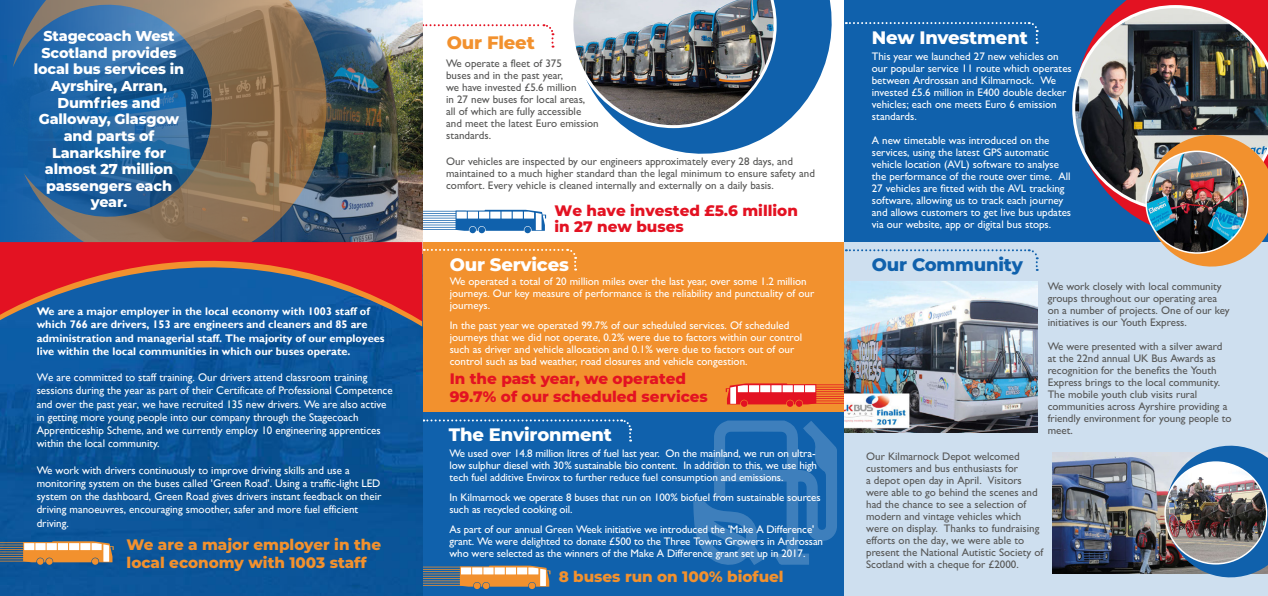
<style>
.page{position:relative;width:1268px;height:596px;background:#fff}
.page>*{position:absolute;margin:0;border:0;box-sizing:border-box;transform-origin:0 0}
.t1{font:800 18px "Montserrat";letter-spacing:-.01em;color:#fff}
.t2{font:800 18px "Montserrat";letter-spacing:-.01em;color:#1061ac}
.t3{font:800 18px "Montserrat";letter-spacing:-.01em;color:#f2912e}
.t4{font:800 15.2px/15.7px "Montserrat";color:#e31222}
.t5{font:800 15.2px/18.2px "Montserrat";color:#f2912e}
.t6{font:800 14.3px/16.6px "Montserrat";letter-spacing:-.01em;color:#fff;text-align:center}
.t7{font:500 11px/12px "Gill Sans MT Pro";color:#fff}
.t8{font:500 11px/12px "Gill Sans MT Pro";color:#575756}
.t9{font:11px/13.2px "Gill Sans";color:#fff}
.t10{font:700 11px/13.2px "Gill Sans";color:#fff}
.s1{font-family:"Gill Sans";font-weight:400}
</style>
<div class="page">
<div style="left:422px;top:411px;width:422px;height:184px;background:#1061ac"></div>
<div style="left:422px;top:242px;width:422px;height:169px;background:#f2912e"></div>
<hr style="left:806px;top:386px;width:92px;height:1px;background:#e31222">
<hr style="left:806px;top:384px;width:92px;height:1px;background:#e31222">
<hr style="left:806px;top:388px;width:92px;height:1px;background:#e31222">
<hr style="left:806px;top:391px;width:92px;height:1px;background:#e31222">
<hr style="left:806px;top:393px;width:92px;height:1px;background:#e31222">
<hr style="left:806px;top:395px;width:92px;height:1px;background:#e31222">
<hr style="left:806px;top:398px;width:92px;height:1px;background:#e31222">
<hr style="left:806px;top:400px;width:92px;height:1px;background:#e31222">
<hr style="left:806px;top:402px;width:92px;height:1px;background:#e31222">
<svg style="left:725px;top:383px;width:91px;height:23px;background:#ec6561"></svg>
<hr style="left:373px;top:213px;width:93px;height:1px;background:#1061ac">
<hr style="left:373px;top:211px;width:93px;height:1px;background:#1061ac">
<hr style="left:373px;top:215px;width:93px;height:1px;background:#1061ac">
<hr style="left:373px;top:217px;width:93px;height:1px;background:#1061ac">
<hr style="left:373px;top:220px;width:93px;height:1px;background:#1061ac">
<hr style="left:373px;top:222px;width:93px;height:1px;background:#1061ac">
<hr style="left:373px;top:224px;width:93px;height:1px;background:#1061ac">
<hr style="left:373px;top:227px;width:93px;height:1px;background:#1061ac">
<hr style="left:373px;top:229px;width:93px;height:1px;background:#1061ac">
<svg style="left:455px;top:210px;width:91px;height:23px"></svg>
<div style="left:844px;top:0;width:423px;height:242px;background:#1061ac"></div>
<svg style="left:626px;top:0;width:206px;height:154px;fill:#1061ac"></svg>
<img style="left:573px;top:0;width:203px;height:128px">
<svg style="left:422px;top:23px;width:132px;height:25px"></svg>
<svg style="left:424px;top:248px;width:153px;height:22px"></svg>
<svg style="left:423px;top:419px;width:209px;height:22px"></svg>
<svg style="left:693px;top:420px;width:144px;height:145px"></svg>
<hr style="left:377px;top:568px;width:93px;height:1px;background:#f2912e">
<hr style="left:377px;top:566px;width:93px;height:1px;background:#f2912e">
<hr style="left:377px;top:570px;width:93px;height:1px;background:#f2912e">
<hr style="left:377px;top:573px;width:93px;height:1px;background:#f2912e">
<hr style="left:377px;top:575px;width:93px;height:1px;background:#f2912e">
<hr style="left:377px;top:577px;width:93px;height:1px;background:#f2912e">
<hr style="left:377px;top:580px;width:93px;height:1px;background:#f2912e">
<hr style="left:377px;top:582px;width:93px;height:1px;background:#f2912e">
<hr style="left:377px;top:584px;width:93px;height:1px;background:#f2912e">
<svg style="left:460px;top:565px;width:90px;height:23px;background:#d9aa79"></svg>
<img style="left:0;top:326px;width:422px;height:269px">
<img style="left:0;top:0;width:422px;height:186px">
<svg style="left:13px;top:0;width:314px;height:186px;background:#526b7f"></svg>
<svg style="left:0;top:321px;width:422px;height:5px;background:#105ba2"></svg>
<svg style="left:0;top:186px;width:422px;height:135px;background:#744f67"></svg>
<svg style="left:845px;top:22px;width:193px;height:22px"></svg>
<svg style="left:1121px;top:0;width:146px;height:224px"></svg>
<img style="left:1072px;top:5px;width:195px;height:206px">
<div style="left:844px;top:242px;width:423px;height:353px;background:#cedfef"></div>
<hr style="left:0;top:542px;width:33px;height:1px;background:#f2912e">
<hr style="left:0;top:544px;width:33px;height:1px;background:#f2912e">
<hr style="left:0;top:546px;width:33px;height:1px;background:#f2912e">
<hr style="left:0;top:548px;width:33px;height:1px;background:#f2912e">
<hr style="left:0;top:551px;width:33px;height:1px;background:#f2912e">
<hr style="left:0;top:553px;width:33px;height:1px;background:#f2912e">
<hr style="left:0;top:555px;width:33px;height:1px;background:#f2912e">
<hr style="left:0;top:558px;width:33px;height:1px;background:#f2912e">
<hr style="left:0;top:560px;width:33px;height:1px;background:#f2912e">
<svg style="left:23px;top:541px;width:91px;height:23px"></svg>
<svg style="left:845px;top:249px;width:193px;height:22px"></svg>
<img style="left:844px;top:282px;width:193px;height:150px">
<img style="left:1052px;top:452px;width:115px;height:121px">
<svg style="left:1167px;top:445px;width:100px;height:133px"></svg>
<img style="left:1164px;top:461px;width:102px;height:102px;border-radius:51px">
<div style="left:1164px;top:461px;width:103px;height:103px;border:2px solid #fff;border-radius:50%"></div>
<svg style="left:1148px;top:125px;width:119px;height:142px"></svg>
<img style="left:1145px;top:151px;width:102px;height:102px;border-radius:51px">
<div style="left:1145px;top:150px;width:103px;height:103px;border:2px solid #fff;border-radius:50%"></div>
<h3 class="t6" style="left:34px;top:27px;width:152px">Stagecoach West<br>Scotland provides local bus services in<br>Ayrshire, Arran,<br>Dumfries and<br>Galloway, Glasgow and parts of<br>Lanarkshire for almost 27 million passengers each year.</h3>
<p class="t10" style="left:37px;top:305px;width:349px">We are a major employer in the local economy with 1003 staff of which 766 are drivers, 153 are engineers and cleaners and 85 are administration and managerial staff. The majority of our employees live within the local communities in which our buses operate.</p>
<p class="t9" style="left:37px;top:371px;width:357px">We are committed to staff training. Our drivers attend classroom training sessions during the year as part of their Certificate of Professional Competence and over the past year, we have recruited 135 new drivers. We are also active in getting more young people into our company through the Stagecoach Apprenticeship Scheme, and we currently employ 10 engineering apprentices within the local community.</p>
<p class="t9" style="left:37px;top:463px;width:346px">We work with drivers continuously to improve driving skills and use a monitoring system on the buses called 'Green Road'. Using a traffic-light LED system on the dashboard, Green Road gives drivers instant feedback on their driving manoeuvres, encouraging smoother, safer and more fuel efficient driving.</p>
<h2 class="t5" style="left:127px;top:533px;width:256px">We are a major employer in the local economy with 1003 staff</h2>
<h1 class="t3" style="left:447px;top:30px;width:89px">Our Fleet</h1>
<p class="t8" style="left:446px;top:57px;width:154px">We operate a fleet of 375<br>buses and in the past year,<br>we have invested £5.6 million<br>in 27 new buses for local areas,<br>all of which are fully accessible and meet the latest Euro emission standards.</p>
<p class="t8" style="left:446px;top:155px;width:370px">Our vehicles are inspected by our engineers approximately every 28 days, and maintained to a much higher standard than the legal minimum to ensure safety and comfort. Every vehicle is cleaned internally and externally on a daily basis.</p>
<h2 class="t4" style="left:554px;top:201px;width:245px">We have invested £5.6 million in 27 new buses</h2>
<h1 class="t1" style="left:449px;top:251px;width:121px">Our Services</h1>
<p class="t7" style="left:449px;top:274px;width:366px">We operated a total of 20 million miles over the last year, over some 1.2 million journeys. Our key measure of performance is the reliability and punctuality of our journeys.</p>
<p class="t7" style="left:449px;top:319px;width:354px">In the past year we operated 99.7% of our scheduled services<span class="s1">. O</span>f scheduled journeys that we did not operate, 0.2% <span class="s1">were</span> due to factors within our control such as driver and vehicle allocation and 0.1% <span class="s1">were</span> due to factors out of our control such as bad weather, road closures and vehicle congestion.</p>
<h2 class="t4" style="left:449px;top:368px;width:259px;line-height:18.2px">In the past year, we operated<br>99.7% of our scheduled services</h2>
<h1 class="t1" style="left:449px;top:421px;width:165px">The Environment</h1>
<p class="t7" style="left:449px;top:446px;width:369px">We used over 14.8 million litres of fuel last year. On the mainland, we run on ultra&shy;low sulphur diesel with 30% sustainable bio content. In addition <span class="s1">to this,</span> we use high tech fuel additive Envirox to further reduce fuel consumption and emissions.</p>
<p class="t7" style="left:449px;top:490px;width:372px">In Kilmarnock we operate 8 buses that run on 100% biofuel from sustainable sources such as recycled cooking oil.</p>
<p class="t7" style="left:449px;top:522px;width:375px">As part of our annual Green Week initiative we introduced <span class="s1">the '</span>Make A Difference<span class="s1">' g</span>rant. We were delighted to donate £500 to the Three Towns Growers in Ardrossan who were selected as the winners of the Make A Difference grant set up in 2017.</p>
<h2 class="t5" style="left:558px;top:566px;width:226px">8 buses run on 100% biofuel</h2>
<h1 class="t1" style="left:871px;top:24px;width:157px">New Investment</h1>
<p class="t7" style="left:871px;top:50px;width:201px">This year we launched 27 new vehicles on our popular service 11 route which operates between Ardrossan and Kilmarnock. We invested £5.6 million in E400 double decker vehicles; each one meets Euro 6 emission standards.</p>
<p class="t7" style="left:871px;top:134px;width:201px">A new timetable was introduced on the services, using the latest GPS automatic vehicle location (AVL) software to analyse the performance of the route over time. All 27 vehicles are fitted with the AVL tracking software, allowing us to track each journey and allows customers to get live bus updates via our website, app or digital bus stops.</p>
<h1 class="t2" style="left:871px;top:251px;width:152px">Our Community</h1>
<p class="t8" style="left:1047px;top:280px;width:183px">We work closely with local community groups throughout our operating area on a number of projects. One of our key initiatives is our Youth Express.</p>
<p class="t8" style="left:1047px;top:340px;width:185px">We were presented with a silver award at the 22nd annual UK Bus Awards as recognition for the benefits the Youth Express brings to the local community.<br>The mobile youth club visits rural communities across Ayrshire providing a friendly environment for young people to meet.</p>
<p class="t8" style="left:866px;top:450px;width:179px">Our Kilmarnock Depot welcomed customers and bus enthusiasts for<br>a depot open day in April. Visitors were able to go behind the scenes and had the chance to see a selection of modern and vintage vehicles which were on display. Thanks to fundraising efforts on the day<span class="s1">,</span> we were able to present the National Autistic Society of Scotland with a cheque for £2000.</p>
</div>
